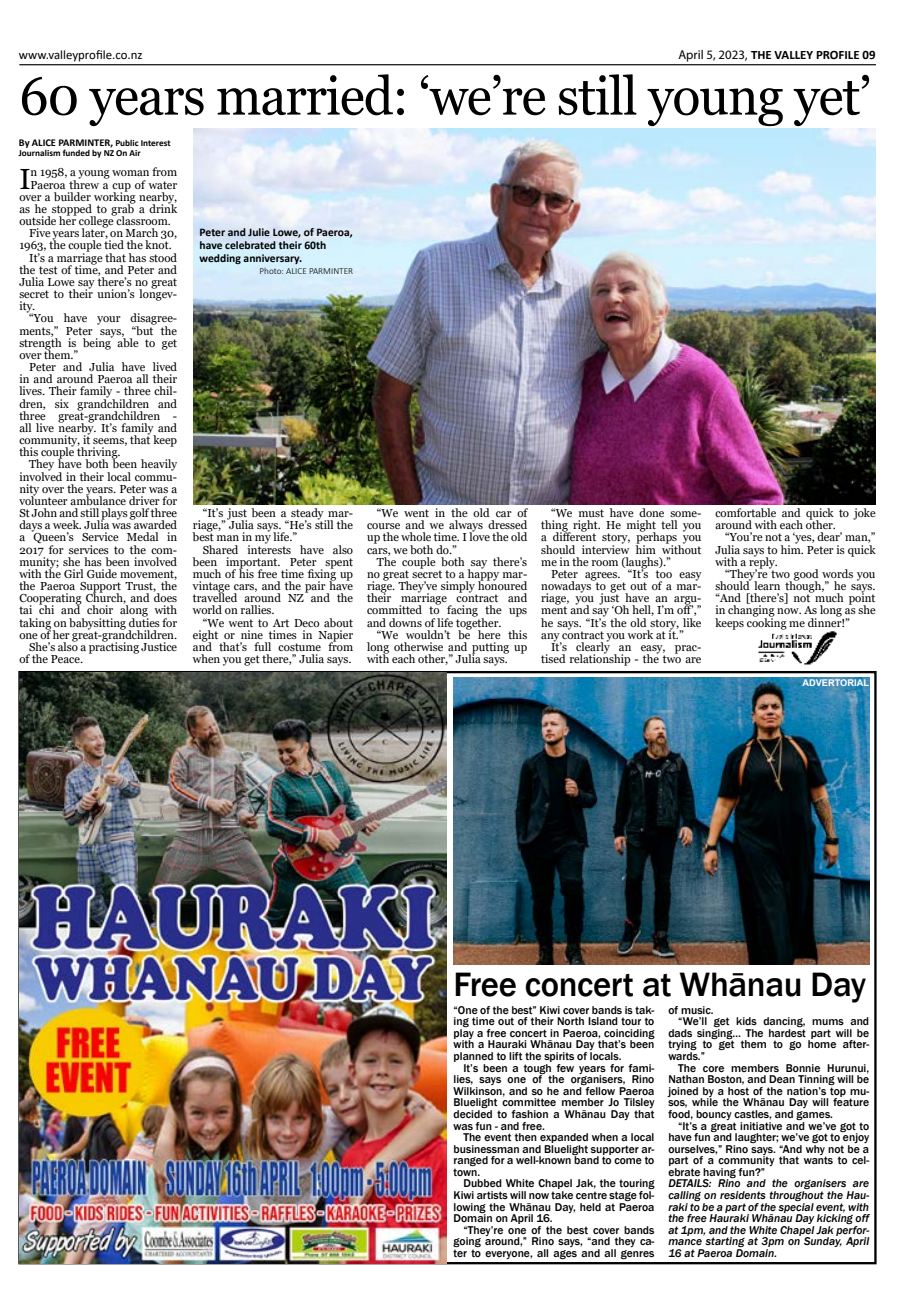
<style>
.page{position:relative;width:922px;height:1312px;background:#fff}
.page>*{position:absolute;margin:0;border:0;box-sizing:border-box;transform-origin:0 0}
.t1{font:53.25px "Georgia";letter-spacing:-.02em;color:#000}
.t2{font:500 34.75px "Franklin Gothic";letter-spacing:-.01em;color:#000}
.t3{font:29.12px "Georgia";color:#000}
.t4{font:700 12.88px "Calibri";color:#000}
.t5{font:12.88px "Calibri";color:#000}
.t6{font:11.62px/12.1px "Georgia";color:#000;text-align:justify}
.t7{font:500 11.62px/11.6px "Franklin Gothic";color:#000;text-align:justify}
.t8{font:italic 500 11.62px/11.6px "Franklin Gothic";color:#000;text-align:justify}
.t9{font:700 11.62px/12.8px "Calibri";color:#000}
.t10{font:700 10.38px "Calibri";color:#000}
.t11{font:700 9.25px "Calibri";color:#000}
.t12{font:300 9.25px "Calibri";color:#000}
.t13{font:700 9.25px "Arial";color:#fff}
.s1{font-family:"Myriad Pro";font-weight:400}
.s2{font-weight:400}
.s3{font-size:9.25px}
</style>
<div class="page">
<hr style="left:19px;top:64px;width:856px;height:1px;background:#000">
<img style="left:193px;top:129px;width:682px;height:375px">
<img style="left:758px;top:631px;width:79px;height:34px">
<img style="left:19px;top:672px;width:427px;height:590px">
<img style="left:453px;top:677px;width:416px;height:286px">
<p class="t5" style="left:19px;top:46px;width:125px">www.valleyprofile.co.nz</p>
<p class="t4" style="left:678px;top:46px;width:198px"><span class="s1">April 5, 2023</span><span class="s2">,</span> THE VALLEY PROFILE 09</p>
<h1 class="t1" style="left:19px;top:64px;width:853px">60 years married: ‘we’re still young yet’</h1>
<p class="t10" style="left:19px;top:135px;width:153px">By ALICE PARMINTER, <span class="s3">Public Interest</span></p>
<p class="t11" style="left:19px;top:146px;width:123px">Journalism funded by NZ On Air</p>
<h3 class="t3" style="left:19px;top:161px;width:13px">I</h3>
<p class="t6" style="left:31px;top:167px;width:148px">n 1958, a young woman from</p>
<p class="t6" style="left:31px;top:179px;width:148px">Paeroa threw a cup of water</p>
<p class="t6" style="left:19px;top:191px;width:159px">over a builder working nearby,</p>
<p class="t6" style="left:19px;top:203px;width:159px">as he stopped to grab a drink</p>
<p class="t6" style="left:19px;top:215px;width:153px">outside her college classroom.</p>
<p class="t6" style="left:29px;top:227px;width:149px">Five years later, on March 30,</p>
<p class="t6" style="left:19px;top:239px;width:154px">1963, the couple tied the knot.</p>
<p class="t6" style="left:29px;top:252px;width:149px">It’s a marriage that has stood</p>
<p class="t6" style="left:19px;top:264px;width:159px">the test of time, and Peter and</p>
<p class="t6" style="left:19px;top:276px;width:159px">Julia Lowe say there’s no great</p>
<p class="t6" style="left:19px;top:288px;width:159px">secret to their union’s longev-</p>
<p class="t6" style="left:19px;top:300px;width:18px">ity.</p>
<p class="t6" style="left:29px;top:312px;width:149px">“You have your disagree-</p>
<p class="t6" style="left:19px;top:325px;width:159px">ments,” Peter says, “but the</p>
<p class="t6" style="left:19px;top:337px;width:159px">strength is being able to get</p>
<p class="t6" style="left:19px;top:349px;width:60px">over them.”</p>
<p class="t6" style="left:29px;top:361px;width:149px">Peter and Julia have lived</p>
<p class="t6" style="left:19px;top:373px;width:159px">in and around Paeroa all their</p>
<p class="t6" style="left:19px;top:385px;width:159px">lives. Their family - three chil-</p>
<p class="t6" style="left:19px;top:397px;width:159px">dren, six grandchildren and</p>
<p class="t6" style="left:19px;top:410px;width:159px">three great-grandchildren -</p>
<p class="t6" style="left:19px;top:422px;width:159px">all live nearby. It’s family and</p>
<p class="t6" style="left:19px;top:434px;width:159px">community, it seems, that keep</p>
<p class="t6" style="left:19px;top:446px;width:103px">this couple thriving.</p>
<p class="t6" style="left:29px;top:458px;width:149px">They have both been heavily</p>
<p class="t6" style="left:19px;top:470px;width:159px">involved in their local commu-</p>
<p class="t6" style="left:19px;top:483px;width:159px">nity over the years. Peter was a</p>
<p class="t6" style="left:19px;top:495px;width:159px">volunteer ambulance driver for</p>
<p class="t6" style="left:19px;top:507px;width:159px">St John and still plays golf three</p>
<p class="t6" style="left:19px;top:519px;width:159px">days a week. Julia was awarded</p>
<p class="t6" style="left:19px;top:531px;width:159px">a Queen’s Service Medal in</p>
<p class="t6" style="left:19px;top:543px;width:159px">2017 for services to the com-</p>
<p class="t6" style="left:19px;top:555px;width:159px">munity; she has been involved</p>
<p class="t6" style="left:19px;top:568px;width:159px">with the Girl Guide movement,</p>
<p class="t6" style="left:19px;top:580px;width:159px">the Paeroa Support Trust, the</p>
<p class="t6" style="left:19px;top:592px;width:159px">Cooperating Church, and does</p>
<p class="t6" style="left:19px;top:604px;width:159px">tai chi and choir along with</p>
<p class="t6" style="left:19px;top:616px;width:159px">taking on babysitting duties for</p>
<p class="t6" style="left:19px;top:628px;width:159px">one of her great-grandchildren.</p>
<p class="t6" style="left:29px;top:641px;width:149px">She’s also a practising Justice</p>
<p class="t6" style="left:19px;top:653px;width:65px">of the Peace.</p>
<p class="t9" style="left:199px;top:226px;width:155px">Peter and Julie Lowe, of Paeroa, have celebrated their 60th wedding anniversary.</p>
<p class="t12" style="left:259px;top:265px;width:95px">Photo: ALICE PARMINTER</p>
<p class="t6" style="left:193px;top:507px;width:162px;text-indent:10px">“It’s just been a steady mar&shy;riage,” Julia says. “He’s still the best man in my life.”</p>
<p class="t6" style="left:193px;top:543px;width:162px;text-indent:10px">Shared interests have also been important. Peter spent much of his free time fixing up vintage cars, and the pair have travelled around NZ and the world on rallies.</p>
<p class="t6" style="left:193px;top:616px;width:162px;text-indent:10px">“We went to Art Deco about eight or nine times in Napier and that’s full costume from when you get there,” Julia says.</p>
<p class="t6" style="left:367px;top:507px;width:162px;text-indent:10px">“We went in the old car of course and we always dressed up the whole time. I love the old cars, we both do.”</p>
<p class="t6" style="left:367px;top:555px;width:162px;text-indent:10px">The couple both say there’s no great secret to a happy mar&shy;riage. They’ve simply honoured their marriage contract and committed to facing the ups and downs of life together.</p>
<p class="t6" style="left:367px;top:628px;width:162px;text-indent:10px">“We wouldn’t be here this long otherwise and putting up with each other,” Julia says.</p>
<p class="t6" style="left:541px;top:507px;width:162px;text-indent:10px">“We must have done some&shy;thing right. He might tell you a different story, perhaps you should interview him without me in the room (laughs).”</p>
<p class="t6" style="left:541px;top:568px;width:162px;text-indent:10px">Peter agrees. “It’s too easy nowadays to get out of a mar&shy;riage, you just have an argu&shy;ment and say ‘Oh hell, I’m off’,” he says. “It’s the old story, like any contract you work at it.”</p>
<p class="t6" style="left:541px;top:641px;width:162px;text-align:right">It’s clearly an easy, prac&shy;tised relationship - the two are</p>
<p class="t6" style="left:715px;top:507px;width:162px">comfortable and quick to joke around with each other.</p>
<p class="t6" style="left:715px;top:531px;width:162px;text-indent:10px">“You’re not a ‘yes, dear’ man,” Julia says to him. Peter is quick with a reply.</p>
<p class="t6" style="left:715px;top:568px;width:162px;text-indent:10px">“They’re two good words you should learn though,” he says. “And [there’s] not much point in changing now. As long as she keeps cooking me dinner!”</p>
<p class="t13" style="left:802px;top:676px;width:68px">ADVERTORIAL</p>
<h2 class="t2" style="left:453px;top:962px;width:414px">Free concert at Whānau Day</h2>
<p class="t7" style="left:453px;top:1003px;width:202px">“One of the best” Kiwi cover bands is tak&shy;ing time out of their North Island tour to play a free concert in Paeroa, coinciding with a Hauraki Whānau Day that’s been planned to lift the spirits of locals.</p>
<p class="t7" style="left:453px;top:1061px;width:202px;text-indent:10px">It’s been a tough few years for fami&shy;lies, says one of the organisers, Rino Wilkinson, and so he and fellow Paeroa Bluelight committee member Jo Tilsley decided to fashion a Whānau Day that was fun - and free.</p>
<p class="t7" style="left:453px;top:1131px;width:202px;text-indent:10px">The event then expanded when a local businessman and Bluelight supporter ar&shy;ranged for a well-known band to come to town.</p>
<p class="t7" style="left:453px;top:1177px;width:202px;text-indent:10px">Dubbed White Chapel Jak, the touring Kiwi artists will now take centre stage fol&shy;lowing the Whānau Day, held at Paeroa Domain on April 16.</p>
<p class="t7" style="left:453px;top:1223px;width:202px;text-indent:10px">“They’re one of the best cover bands going around,” Rino says, “and they ca&shy;ter to everyone, all ages and all genres</p>
<p class="t7" style="left:668px;top:1003px;width:47px">of music.</p>
<p class="t7" style="left:678px;top:1015px;width:192px">“We’ll get kids dancing, mums and</p>
<p class="t7" style="left:668px;top:1027px;width:202px">dads singing… The hardest part will be</p>
<p class="t7" style="left:668px;top:1038px;width:202px">trying to get them to go home after-</p>
<p class="t7" style="left:668px;top:1050px;width:38px">wards.”</p>
<p class="t7" style="left:678px;top:1061px;width:192px">The core members Bonnie Hurunui,</p>
<p class="t7" style="left:668px;top:1073px;width:202px">Nathan Boston, and Dean Tinning will be</p>
<p class="t7" style="left:668px;top:1084px;width:202px">joined by a host of the nation’s top mu-</p>
<p class="t7" style="left:668px;top:1096px;width:202px">sos, while the Whānau Day will feature</p>
<p class="t7" style="left:668px;top:1108px;width:166px">food, bouncy castles, and games.</p>
<p class="t7" style="left:678px;top:1119px;width:192px">“It’s a great initiative and we’ve got to</p>
<p class="t7" style="left:668px;top:1131px;width:202px">have fun and laughter; we’ve got to enjoy</p>
<p class="t7" style="left:668px;top:1142px;width:202px">ourselves,” Rino says. “And why not be a</p>
<p class="t7" style="left:668px;top:1154px;width:202px">part of a community that wants to cel-</p>
<p class="t7" style="left:668px;top:1165px;width:98px">ebrate having fun?”</p>
<p class="t8" style="left:668px;top:1177px;width:202px">DETAILS: Rino and the organisers are calling on residents throughout the Hau&shy;raki to be a part of the special event, with the free Hauraki Whānau Day kicking off at 1pm, and the White Chapel Jak perfor&shy;mance starting at 3pm on Sunday, April 16 at Paeroa Domain.</p>
</div>
